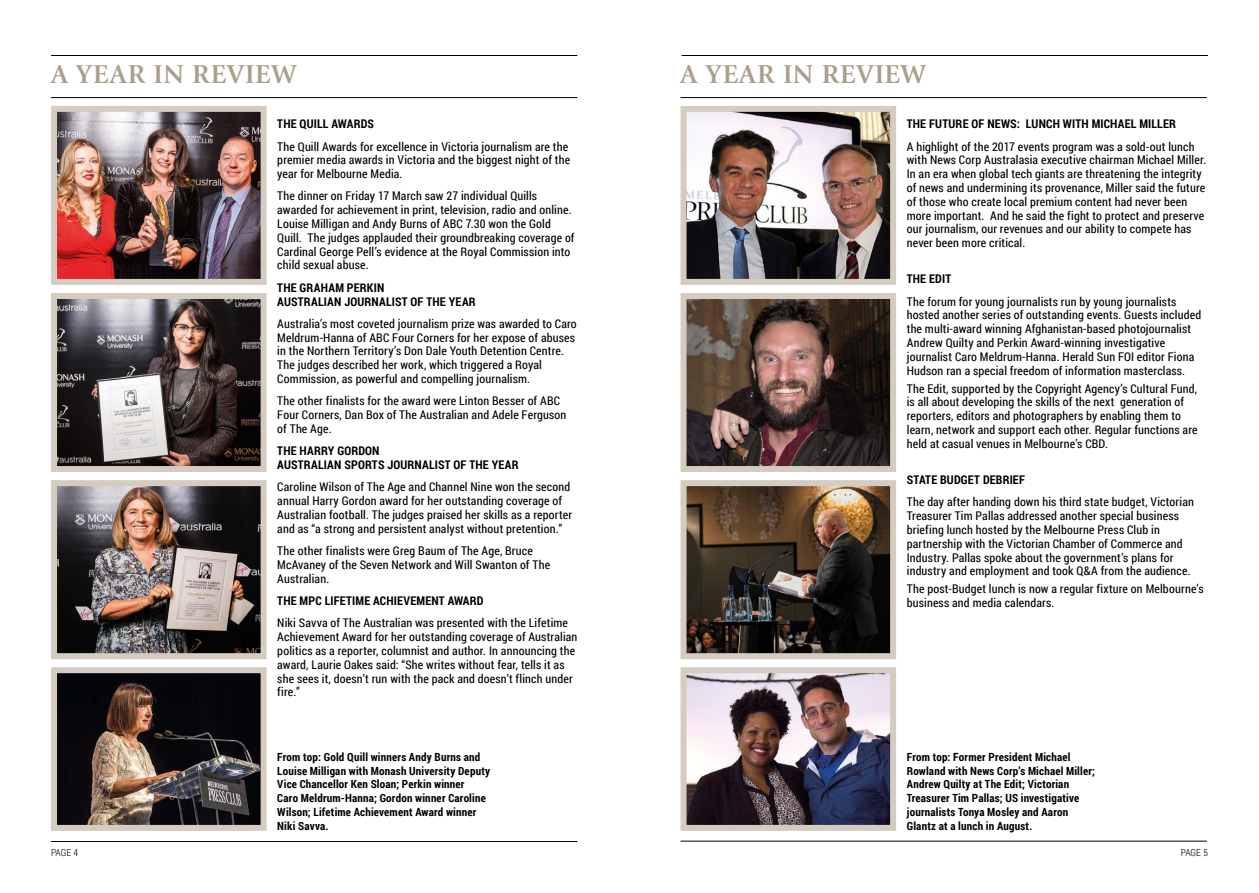
<style>
.page{position:relative;width:1259px;height:893px;background:#fff}
.page>*{position:absolute;margin:0;border:0;box-sizing:border-box;transform-origin:0 0}
.t1{font:700 27px "Giovanni Std";letter-spacing:.035em;color:#aa9f8a}
.t2{font:12px/13.8px "Roboto Condensed";letter-spacing:.015em;color:#000}
.t3{font:700 12px/13.8px "Roboto Condensed";letter-spacing:.015em;color:#000}
.t4{font:700 11.25px/13.8px "Roboto Condensed";letter-spacing:.015em;color:#000}
.t5{font:300 9.75px "Roboto Condensed";letter-spacing:-.005em;color:#000}
</style>
<div class="page">
<hr style="left:51px;top:97px;width:526px;height:1px;background:#000">
<hr style="left:51px;top:55px;width:526px;height:1px;background:#000">
<hr style="left:681px;top:55px;width:527px;height:1px;background:#000">
<hr style="left:51px;top:841px;width:526px;height:1px;background:#000">
<hr style="left:680px;top:841px;width:526px;height:1px;background:#000">
<hr style="left:680px;top:97px;width:526px;height:1px;background:#000">
<img style="left:58px;top:113px;width:202px;height:165px">
<div style="left:51px;top:106px;width:216px;height:179px;border:6px solid #d4ccc0"></div>
<img style="left:687px;top:113px;width:202px;height:165px">
<div style="left:680px;top:106px;width:216px;height:179px;border:6px solid #d4ccc0"></div>
<img style="left:687px;top:300px;width:202px;height:165px">
<div style="left:680px;top:293px;width:216px;height:179px;border:6px solid #d4ccc0"></div>
<img style="left:687px;top:487px;width:202px;height:165px">
<div style="left:680px;top:480px;width:216px;height:179px;border:6px solid #d4ccc0"></div>
<img style="left:687px;top:674px;width:202px;height:150px">
<div style="left:680px;top:667px;width:216px;height:164px;border:6px solid #d4ccc0"></div>
<img style="left:58px;top:300px;width:202px;height:165px">
<div style="left:51px;top:293px;width:216px;height:179px;border:6px solid #d4ccc0"></div>
<img style="left:58px;top:487px;width:202px;height:165px">
<div style="left:51px;top:480px;width:216px;height:179px;border:6px solid #d4ccc0"></div>
<img style="left:58px;top:674px;width:202px;height:150px">
<div style="left:51px;top:667px;width:216px;height:164px;border:6px solid #d4ccc0"></div>
<h1 class="t1" style="left:51px;top:59px;width:247px">A YEAR IN REVIEW</h1>
<h1 class="t1" style="left:680px;top:59px;width:247px">A YEAR IN REVIEW</h1>
<p class="t3" style="left:277px;top:117px;width:98px">THE QUILL AWARDS</p>
<p class="t2" style="left:277px;top:139px;width:294px">The Quill Awards for excellence in Victoria journalism are the premier media awards in Victoria and the biggest night of the year for Melbourne Media.</p>
<p class="t2" style="left:277px;top:189px;width:299px">The dinner on Friday 17 March saw 27 individual Quills awarded for achievement in print, television, radio and online.<br>Louise Milligan and Andy Burns of ABC 7.30 won the Gold Quill. The judges applauded their groundbreaking coverage of Cardinal George Pell’s evidence at the Royal Commission into child sexual abuse.</p>
<p class="t3" style="left:277px;top:280px;width:200px">THE GRAHAM PERKIN<br>AUSTRALIAN JOURNALIST OF THE YEAR</p>
<p class="t2" style="left:277px;top:316px;width:301px">Australia’s most coveted journalism prize was awarded to Caro Meldrum-Hanna of ABC Four Corners for her expose of abuses in the Northern Territory’s Don Dale Youth Detention Centre.<br>The judges described her work, which triggered a Royal Commission, as powerful and compelling journalism.</p>
<p class="t2" style="left:277px;top:394px;width:291px">The other finalists for the award were Linton Besser of ABC<br>Four Corners, Dan Box of The Australian and Adele Ferguson of The Age.</p>
<p class="t3" style="left:277px;top:444px;width:243px">THE HARRY GORDON<br>AUSTRALIAN SPORTS JOURNALIST OF THE YEAR</p>
<p class="t2" style="left:277px;top:480px;width:296px">Caroline Wilson of The Age and Channel Nine won the second annual Harry Gordon award for her outstanding coverage of Australian football. The judges praised her skills as a reporter and as “a strong and persistent analyst without pretention.”</p>
<p class="t2" style="left:277px;top:544px;width:274px">The other finalists were Greg Baum of The Age, Bruce<br>McAvaney of the Seven Network and Will Swanton of The<br>Australian.</p>
<p class="t3" style="left:277px;top:593px;width:208px">THE MPC LIFETIME ACHIEVEMENT AWARD</p>
<p class="t2" style="left:277px;top:616px;width:301px">Niki Savva of The Australian was presented with the Lifetime Achievement Award for her outstanding coverage of Australian politics as a reporter, columnist and author. In announcing the award, Laurie Oakes said: “She writes without fear, tells it as she sees it, doesn’t run with the pack and doesn’t flinch under fire.”</p>
<p class="t3" style="left:907px;top:117px;width:271px">THE FUTURE OF NEWS: LUNCH WITH MICHAEL MILLER</p>
<p class="t2" style="left:907px;top:139px;width:301px">A highlight of the 2017 events program was a sold-out lunch with News Corp Australasia executive chairman Michael Miller.<br>In an era when global tech giants are threatening the integrity of news and undermining its provenance, Miller said the future of those who create local premium content had never been more important. And he said the fight to protect and preserve our journalism, our revenues and our ability to compete has never been more critical.</p>
<p class="t3" style="left:907px;top:272px;width:46px">THE EDIT</p>
<p class="t2" style="left:907px;top:294px;width:296px">The forum for young journalists run by young journalists hosted another series of outstanding events. Guests included the multi-award winning Afghanistan-based photojournalist Andrew Quilty and Perkin Award-winning investigative journalist Caro Meldrum-Hanna. Herald Sun FOI editor Fiona Hudson ran a special freedom of information masterclass.</p>
<p class="t2" style="left:907px;top:381px;width:292px">The Edit, supported by the Copyright Agency’s Cultural Fund, is all about developing the skills of the next generation of reporters, editors and photographers by enabling them to learn, network and support each other. Regular functions are held at casual venues in Melbourne’s CBD.</p>
<p class="t3" style="left:907px;top:472px;width:120px">STATE BUDGET DEBRIEF</p>
<p class="t2" style="left:907px;top:495px;width:289px">The day after handing down his third state budget, Victorian Treasurer Tim Pallas addressed another special business briefing lunch hosted by the Melbourne Press Club in partnership with the Victorian Chamber of Commerce and Industry. Pallas spoke about the government’s plans for industry and employment and took Q&amp;A from the audience.</p>
<p class="t2" style="left:907px;top:582px;width:298px">The post-Budget lunch is now a regular fixture on Melbourne’s business and media calendars.</p>
<p class="t4" style="left:277px;top:749px;width:214px">From top: Gold Quill winners Andy Burns and Louise Milligan with Monash University Deputy Vice Chancellor Ken Sloan; Perkin winner<br>Caro Meldrum-Hanna; Gordon winner Caroline Wilson; Lifetime Achievement Award winner Niki Savva.</p>
<p class="t4" style="left:907px;top:749px;width:190px">From top: Former President Michael Rowland with News Corp’s Michael Miller; Andrew Quilty at The Edit; Victorian Treasurer Tim Pallas; US investigative journalists Tonya Mosley and Aaron Glantz at a lunch in August.</p>
<p class="t5" style="left:51px;top:846px;width:28px">PAGE 4</p>
<p class="t5" style="left:1181px;top:846px;width:28px">PAGE 5</p>
</div>
